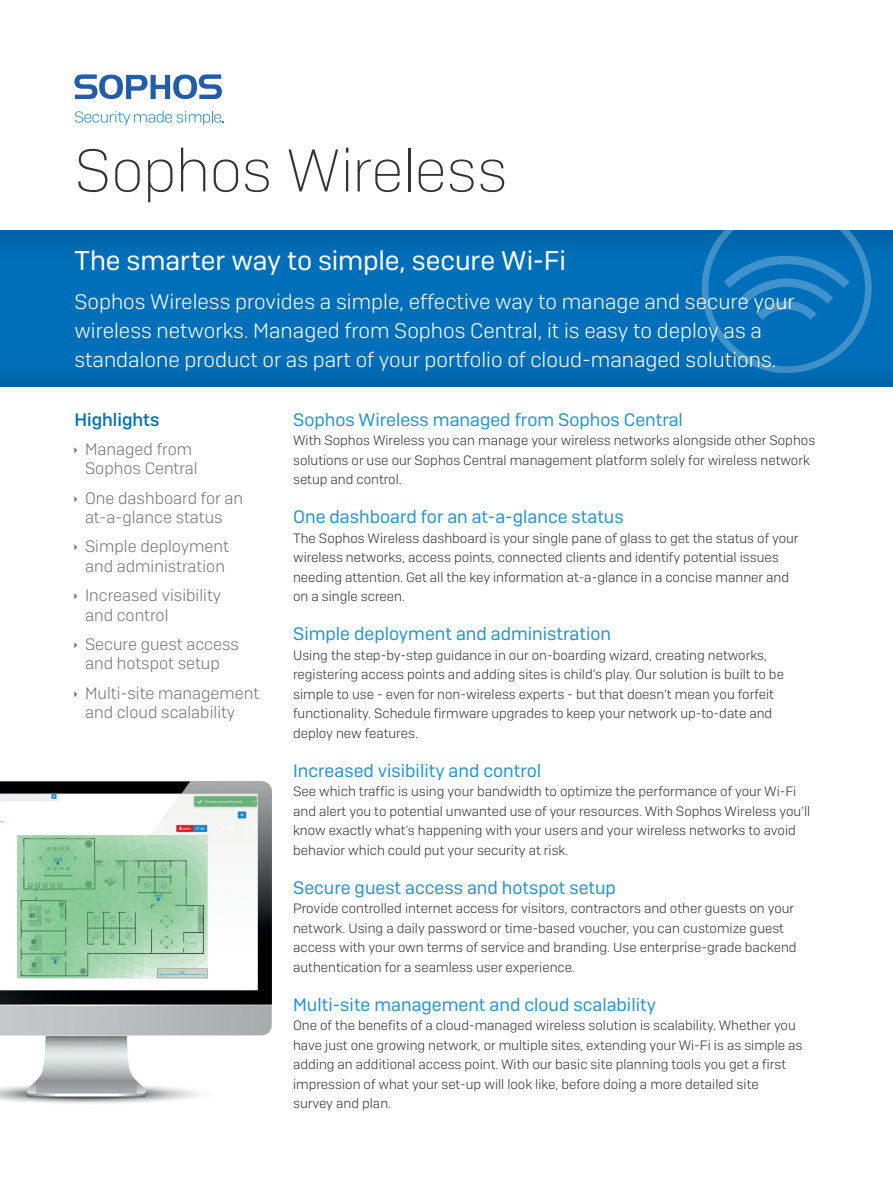
<style>
.page{position:relative;width:893px;height:1191px;background:#fff}
.page>*{position:absolute;margin:0;border:0;box-sizing:border-box;transform-origin:0 0}
.Title_2{font:60px "Camber Ul";letter-spacing:-.015em;color:#323332}
.Intro_subheading{font:27px "Sophos Sans";letter-spacing:-.005em;color:#fff}
.Intro_copy{font:300 21px/29.2px "Sophos Sans";color:#fff}
.Subheading_2{font:18px "Sophos Sans";color:#2393d1}
.Subheading_1{font:18px "Sophos Sans";color:#2393d1}
.Subheading_1-2{font:500 18px "Sophos Sans";color:#006fba}
.t1{font:300 16.5px/19.5px "Sophos Sans";color:#737473}
.Body_Copy{font:300 13.5px/19.5px "Sophos Sans";color:#323332}
</style>
<div class="page">
<div style="left:0;top:229px;width:893px;height:159px;background:#231f20;opacity:.3"></div>
<svg style="left:702px;top:229px;width:170px;height:144px"></svg>
<img style="left:0;top:781px;width:272px;height:323px">
<svg style="left:74px;top:74px;width:148px;height:25px"></svg>
<svg style="left:75px;top:111px;width:148px;height:14px"></svg>
<p class="Title_2" style="left:74px;top:135px;width:435px">Sophos Wireless</p>
<p class="Intro_subheading" style="left:74px;top:244px;width:493px">The smarter way to simple, secure Wi-Fi</p>
<p class="Intro_copy" style="left:74px;top:286px;width:722px">Sophos Wireless provides a simple, effective way to manage and secure your wireless networks. Managed from Sophos Central, it is easy to deploy as a standalone product or as part of your portfolio of cloud-managed solutions.</p>
<p class="Subheading_1-2" style="left:74px;top:408px;width:87px">Highlights</p>
<p class="t1" style="left:85px;top:439px;width:114px">Managed from<br>Sophos Central</p>
<p class="t1" style="left:85px;top:488px;width:160px">One dashboard for an at-a-glance status</p>
<p class="t1" style="left:85px;top:536px;width:145px">Simple deployment and administration</p>
<p class="t1" style="left:85px;top:585px;width:138px">Increased visibility and control</p>
<p class="t1" style="left:85px;top:634px;width:155px">Secure guest access and hotspot setup</p>
<p class="t1" style="left:85px;top:683px;width:176px">Multi-site management and cloud scalability</p>
<p class="Subheading_1" style="left:293px;top:408px;width:391px">Sophos Wireless managed from Sophos Central</p>
<p class="Body_Copy" style="left:293px;top:430px;width:524px">With Sophos Wireless you can manage your wireless networks alongside other Sophos solutions or use our Sophos Central management platform solely for wireless network setup and control.</p>
<p class="Subheading_2" style="left:293px;top:506px;width:332px">One dashboard for an at-a-glance status</p>
<p class="Body_Copy" style="left:293px;top:528px;width:507px">The Sophos Wireless dashboard is your single pane of glass to get the status of your wireless networks, access points, connected clients and identify potential issues needing attention. Get all the key information at-a-glance in a concise manner and on a single screen.</p>
<p class="Subheading_2" style="left:293px;top:623px;width:319px">Simple deployment and administration</p>
<p class="Body_Copy" style="left:293px;top:645px;width:492px">Using the step-by-step guidance in our on-boarding wizard, creating networks, registering access points and adding sites is child’s play. Our solution is built to be simple to use - even for non-wireless experts - but that doesn’t mean you forfeit functionality. Schedule firmware upgrades to keep your network up-to-date and deploy new features.</p>
<p class="Subheading_2" style="left:293px;top:759px;width:250px">Increased visibility and control</p>
<p class="Body_Copy" style="left:293px;top:781px;width:519px">See which traffic is using your bandwidth to optimize the performance of your Wi-Fi and alert you to potential unwanted use of your resources. With Sophos Wireless you’ll know exactly what’s happening with your users and your wireless networks to avoid behavior which could put your security at risk.</p>
<p class="Subheading_2" style="left:293px;top:876px;width:324px">Secure guest access and hotspot setup</p>
<p class="Body_Copy" style="left:293px;top:898px;width:505px">Provide controlled internet access for visitors, contractors and other guests on your network. Using a daily password or time-based voucher, you can customize guest access with your own terms of service and branding. Use enterprise-grade backend authentication for a seamless user experience.</p>
<p class="Subheading_2" style="left:293px;top:993px;width:364px">Multi-site management and cloud scalability</p>
<p class="Body_Copy" style="left:293px;top:1015px;width:511px">One of the benefits of a cloud-managed wireless solution is scalability. Whether you have just one growing network, or multiple sites, extending your Wi-Fi is as simple as adding an additional access point. With our basic site planning tools you get a first impression of what your set-up will look like, before doing a more detailed site<br>survey and plan.</p>
</div>
